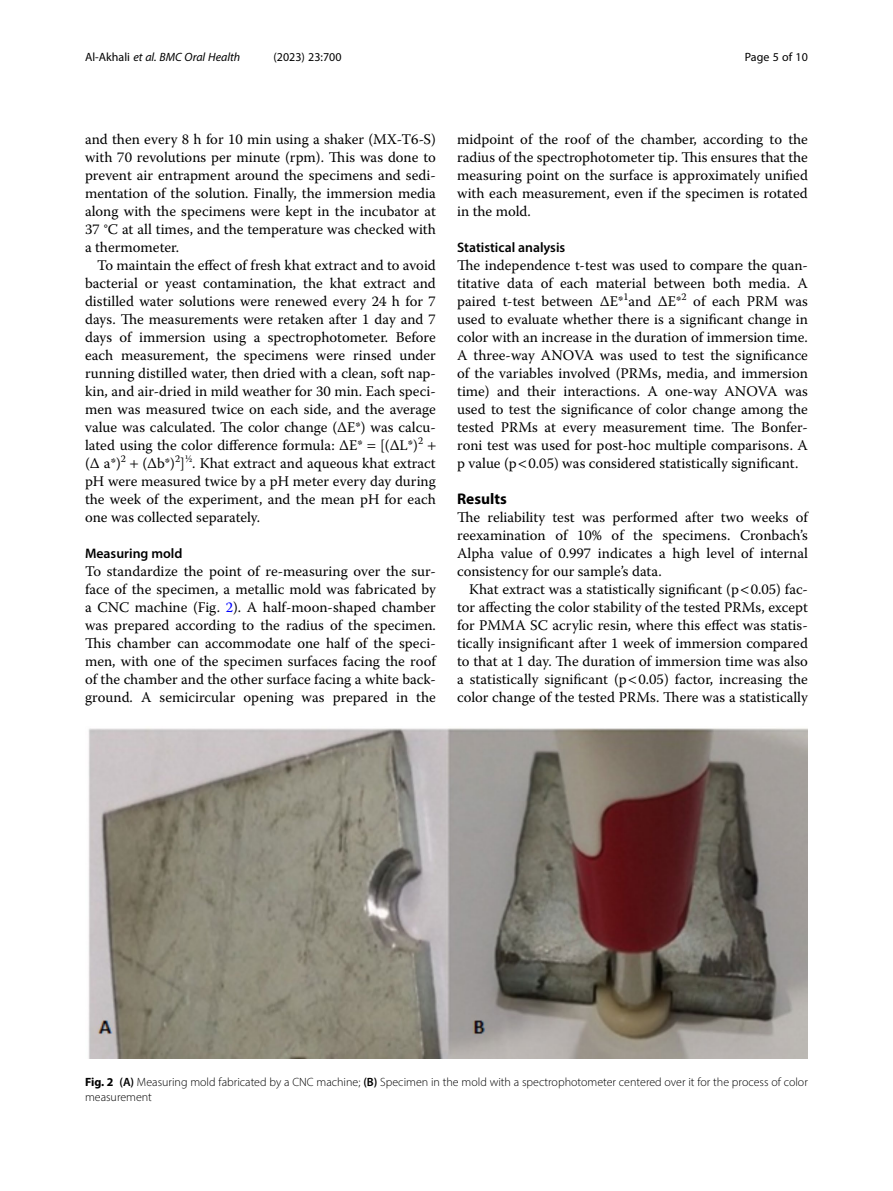
<style>
.page{position:relative;width:893px;height:1191px;background:#fff}
.page>*{position:absolute;margin:0;border:0;box-sizing:border-box;transform-origin:0 0}
.Head_1{font:700 15.45px "Myriad Pro";color:#000}
.Body_Text_Indent{font:14.7px/18px "Warnock Pro";color:#000;text-align:justify}
.Body_Text{font:14.7px/18px "Warnock Pro";color:#000;text-align:justify}
.Head_2{font:600 13.8px "Myriad Pro";color:#000}
.Figure_Caption{font:300 12px/15px "Myriad Pro";color:#000}
.t1{font:italic 12px "Myriad Pro";color:#000}
.t2{font:12px "Myriad Pro";color:#000}
.s1{font-style:normal}
.s2{color:#00f}
.s3{font-weight:700}
.s4{font-weight:600}
</style>
<div class="page">
<img style="left:88px;top:728px;width:720px;height:331px">
<p class="t1" style="left:85px;top:50px;width:157px"><span class="s1">Al-Akhali</span> et al. BMC Oral Health</p>
<p class="t2" style="left:273px;top:50px;width:70px">(2023) 23:700</p>
<p class="t2" style="left:745px;top:50px;width:65px">Page 5 of 10</p>
<p class="Body_Text_Indent" style="left:85px;top:130px;width:352px">and then every 8 h for 10 min using a shaker (MX-T6-S) with 70 revolutions per minute (rpm). This was done to prevent air entrapment around the specimens and sedi&shy;mentation of the solution. Finally, the immersion media along with the specimens were kept in the incubator at 37 °C at all times, and the temperature was checked with a thermometer.</p>
<p class="Body_Text_Indent" style="left:85px;top:256px;width:352px;text-align:left;text-indent:12px">To maintain the effect of fresh khat extract and to avoid bacterial or yeast contamination, the khat extract and distilled water solutions were renewed every 24 h for 7 days. The measurements were retaken after 1 day and 7 days of immersion using a spectrophotometer. Before each measurement, the specimens were rinsed under running distilled water, then dried with a clean, soft nap&shy;kin, and air-dried in mild weather for 30 min. Each speci&shy;men was measured twice on each side, and the average value was calculated. The color change (ΔE*) was calcu&shy;lated using the color difference formula: ΔE* [(ΔL*)<sup>2 </sup>(Δ a*)<sup>2</sup> (Δb*)<sup>2</sup>]<sup>½</sup>. Khat extract and aqueous khat extract pH were measured twice by a pH meter every day during the week of the experiment, and the mean pH for each one was collected separately.</p>
<p class="Head_2" style="left:85px;top:545px;width:99px">Measuring mold</p>
<p class="Body_Text" style="left:85px;top:562px;width:352px">To standardize the point of re-measuring over the sur&shy;face of the specimen, a metallic mold was fabricated by a CNC machine (Fig. <span class="s2">2</span>). A half-moon-shaped chamber was prepared according to the radius of the specimen.<br>This chamber can accommodate one half of the speci&shy;men, with one of the specimen surfaces facing the roof of the chamber and the other surface facing a white back&shy;ground. A semicircular opening was prepared in the</p>
<p class="Body_Text" style="left:457px;top:130px;width:352px">midpoint of the roof of the chamber, according to the radius of the spectrophotometer tip. This ensures that the measuring point on the surface is approximately unified with each measurement, even if the specimen is rotated in the mold.</p>
<p class="Head_2" style="left:457px;top:239px;width:110px">Statistical analysis</p>
<p class="Body_Text" style="left:457px;top:256px;width:352px">The independence t-test was used to compare the quan&shy;titative data of each material between both media. A paired t-test between ΔE*<sup>1</sup>and ΔE*<sup>2</sup> of each PRM was used to evaluate whether there is a significant change in color with an increase in the duration of immersion time.<br>A three-way ANOVA was used to test the significance of the variables involved (PRMs, media, and immersion time) and their interactions. A one-way ANOVA was used to test the significance of color change among the tested PRMs at every measurement time. The Bonfer&shy;roni test was used for post-hoc multiple comparisons. A p value (p 0.05) was considered statistically significant.</p>
<p class="Head_1" style="left:457px;top:489px;width:51px">Results</p>
<p class="Body_Text" style="left:457px;top:508px;width:352px">The reliability test was performed after two weeks of reexamination of 10% of the specimens. Cronbach’s Alpha value of 0.997 indicates a high level of internal consistency for our sample’s data.</p>
<p class="Body_Text_Indent" style="left:457px;top:580px;width:352px;text-indent:12px">Khat extract was a statistically significant (p 0.05) fac&shy;tor affecting the color stability of the tested PRMs, except for PMMA SC acrylic resin, where this effect was statis&shy;tically insignificant after 1 week of immersion compared to that at 1 day. The duration of immersion time was also a statistically significant (p 0.05) factor, increasing the color change of the tested PRMs. There was a statistically</p>
<p class="Figure_Caption" style="left:85px;top:1074px;width:724px"><span class="s3">Fig. 2</span> <span class="s4">(A)</span> Measuring mold fabricated by a CNC machine; <span class="s4">(B)</span> Specimen in the mold with a spectrophotometer centered over it for the process of color measurement</p>
</div>
